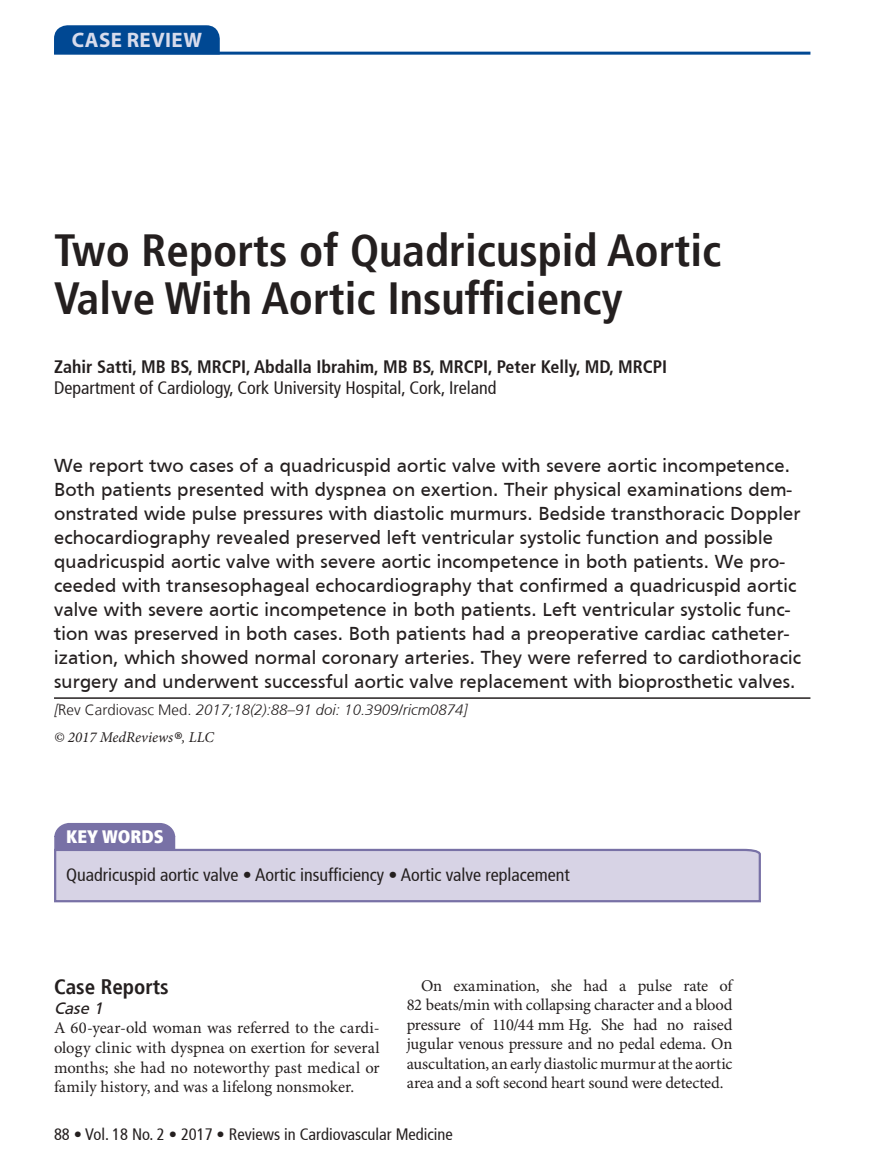
<style>
.page{position:relative;width:878px;height:1175px;background:#fff}
.page>*{position:absolute;margin:0;border:0;box-sizing:border-box;transform-origin:0 0}
.t1{font:700 condensed 45px/48px "Frutiger";color:#241f1f}
.t2{font:700 condensed 21px "Frutiger";color:#241f1f}
.t3{font:700 21px "Myriad Pro";letter-spacing:.02em;color:#d7dbec}
.t4{font:19.5px/24px "Frutiger";letter-spacing:.01em;color:#241f1f}
.t5{font:condensed 18px "Frutiger 57";color:#241f1f}
.t6{font:700 condensed 18px "Frutiger 67";color:#241f1f}
.t7{font:900 condensed 18px "Frutiger";color:#fff}
.t8{font:16.5px/19.5px "Minion Pro";letter-spacing:-.01em;color:#241f1f;text-align:justify}
.t9{font:condensed 16.5px "Frutiger 57";color:#241f1f}
.t10{font:italic 16.5px "Frutiger FC";color:#241f1f}
.t11{font:italic 300 15px "Frutiger 46";color:#241f1f}
.t12{font:italic 15px "Minion Pro";color:#241f1f}
.s1{font-family:"Frutiger LT";font-style:normal}
.s2{font-size:27px}
</style>
<div class="page">
<hr style="left:54px;top:52px;width:756px;height:3px;background:#004893">
<svg style="left:54px;top:25px;width:166px;height:30px;background:#084e96"></svg>
<hr style="left:54px;top:697px;width:756px;height:2px;background:#241f1f">
<svg style="left:54px;top:823px;width:707px;height:80px"></svg>
<p class="t3" style="left:72px;top:28px;width:132px">CASE REVIEW</p>
<h1 class="t1" style="left:54px;top:227px;width:668px">Two Reports of Quadricuspid Aortic<br>Valve With Aortic Insufficiency</h1>
<p class="t6" style="left:54px;top:356px;width:614px">Zahir Satti, MB BS, MRCPI, Abdalla Ibrahim, MB BS, MRCPI, Peter Kelly, MD, MRCPI</p>
<p class="t5" style="left:54px;top:377px;width:444px">Department of Cardiology, Cork University Hospital, Cork, Ireland</p>
<p class="t4" style="left:54px;top:453px;width:748px">We report two cases of a quadricuspid aortic valve with severe aortic incompetence.<br>Both patients presented with dyspnea on exertion. Their physical examinations dem&shy;onstrated wide pulse pressures with diastolic murmurs. Bedside transthoracic Doppler echocardiography revealed preserved left ventricular systolic function and possible quadricuspid aortic valve with severe aortic incompetence in both patients. We pro&shy;ceeded with transesophageal echocardiography that confirmed a quadricuspid aortic valve with severe aortic incompetence in both patients. Left ventricular systolic func&shy;tion was preserved in both cases. Both patients had a preoperative cardiac catheter&shy;ization, which showed normal coronary arteries. They were referred to cardiothoracic surgery and underwent successful aortic valve replacement with bioprosthetic valves.</p>
<p class="t11" style="left:54px;top:701px;width:415px">[<span class="s1">Rev Cardiovasc Med.</span> 2017;18(2):88–91 doi: 10.3909/ricm0874]</p>
<p class="t12" style="left:54px;top:728px;width:161px">© 2017 MedReviews<span class="s2">®</span>, LLC</p>
<p class="t7" style="left:66px;top:825px;width:99px">KEY WORDS</p>
<p class="t5" style="left:66px;top:864px;width:505px">Quadricuspid aortic valve • Aortic insufficiency • Aortic valve replacement</p>
<p class="t8" style="left:406px;top:976px;width:327px;text-indent:14px">On examination, she had a pulse rate of 82 beats/min with collapsing character and a blood pressure of 110/44 mm Hg. She had no raised jugular venous pressure and no pedal edema. On auscultation, an early diastolic murmur at the aortic area and a soft second heart sound were detected.</p>
<p class="t9" style="left:54px;top:1124px;width:400px">88 • Vol. 18 No. 2 • 2017 • Reviews in Cardiovascular Medicine</p>
<p class="t2" style="left:54px;top:974px;width:116px">Case Reports</p>
<p class="t10" style="left:54px;top:998px;width:50px">Case 1</p>
<p class="t8" style="left:54px;top:1019px;width:327px">A 60-year-old woman was referred to the cardi&shy;ology clinic with dyspnea on exertion for several months; she had no noteworthy past medical or family history, and was a lifelong nonsmoker.</p>
</div>
